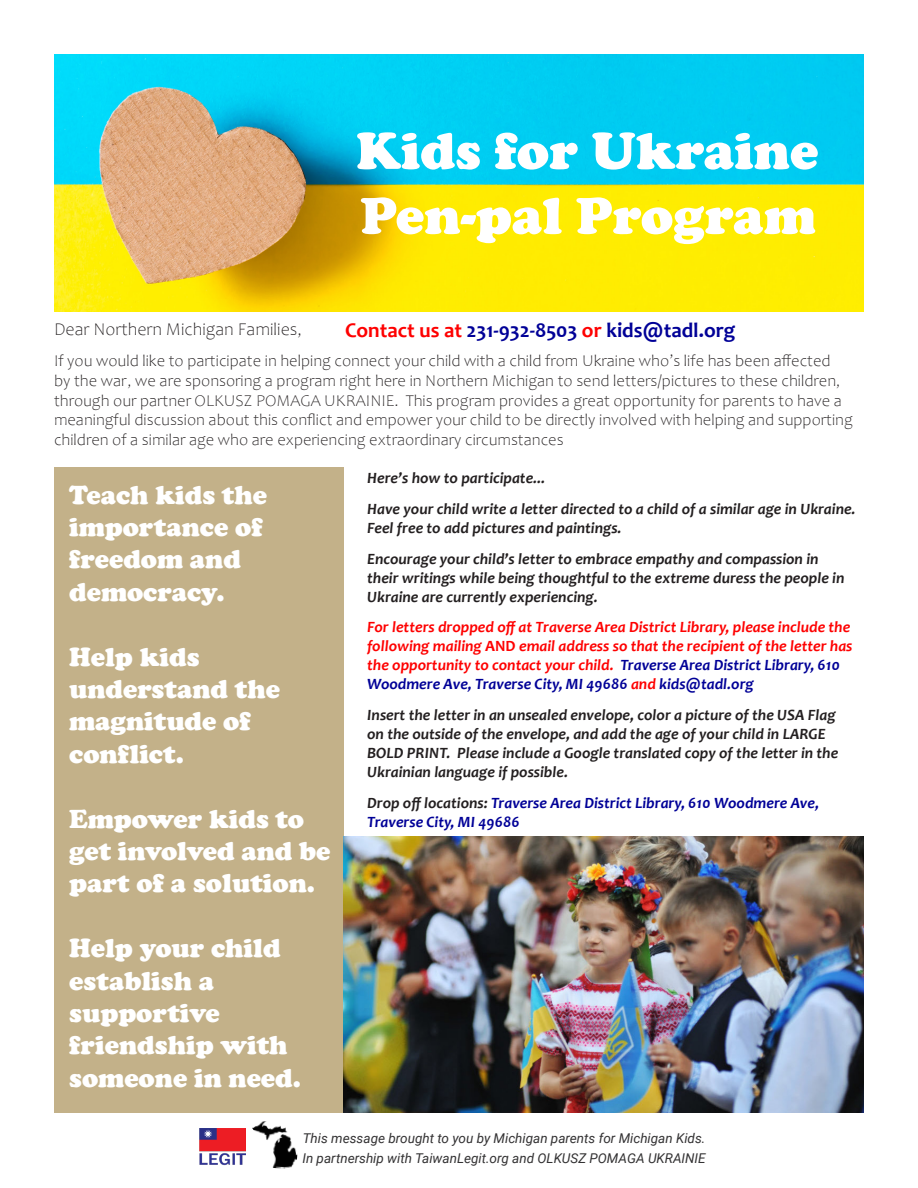
<style>
.page{position:relative;width:918px;height:1188px;background:#fff}
.page>*{position:absolute;margin:0;border:0;box-sizing:border-box;transform-origin:0 0}
.t1{font:900 54px "Cooper";color:#fff}
.t2{font:900 27px/32.4px "Cooper";color:#fff}
.t3{font:700 21px "Candara";color:#000097}
.t4{font:300 18px "Candara";color:#231f20}
.t5{font:300 16.5px/19.8px "Candara";color:#231f20}
.t6{font:italic 700 15.75px/18.9px "Candara";color:#231f20}
.t7{font:italic 700 15.75px/18.9px "Candara";color:#fe0000}
.t8{font:italic 700 15.75px "Candara";color:#000097}
.t9{font:italic 13.5px "Roboto";color:#333233}
.s1{color:#fe0000}
.s2{font-style:normal}
.s3{color:#000097}
.s4{color:#231f20}
</style>
<div class="page">
<div style="left:54px;top:467px;width:289px;height:646px;background:#c3b189"></div>
<img style="left:54px;top:54px;width:810px;height:257px">
<img style="left:343px;top:837px;width:521px;height:276px">
<img style="left:252px;top:1121px;width:46px;height:48px">
<img style="left:199px;top:1128px;width:46px;height:38px">
<p class="t1" style="left:356px;top:119px;width:464px">Kids for Ukraine</p>
<p class="t1" style="left:360px;top:184px;width:457px">Pen-pal Program</p>
<p class="t3" style="left:345px;top:317px;width:392px"><span class="s1">Contact us at</span> 231-932-8503 <span class="s1">or</span> kids@tadl.org</p>
<p class="t4" style="left:54px;top:320px;width:250px">Dear Northern Michigan Families,</p>
<p class="t5" style="left:54px;top:351px;width:800px">If you would like to participate in helping connect your child with a child from Ukraine who’s life has been affected<br>by the war, we are sponsoring a program right here in Northern Michigan to send letters/pictures to these children, through our partner OLKUSZ POMAGA UKRAINIE. This program provides a great opportunity for parents to have a meaningful discussion about this conflict and empower your child to be directly involved with helping and supporting children of a similar age who are experiencing extraordinary circumstances</p>
<p class="t6" style="left:367px;top:468px;width:180px">Here’s how to participate...</p>
<p class="t6" style="left:367px;top:499px;width:490px">Have your child write a letter directed to a child of a similar age in Ukraine.<br>Feel free to add pictures and paintings.</p>
<p class="t6" style="left:367px;top:549px;width:479px">Encourage your child’s letter to embrace empathy and compassion in their writings while being thoughtful to the extreme duress the people in<br>Ukraine are currently experiencing.</p>
<p class="t7" style="left:367px;top:618px;width:487px">For letters dropped off at Traverse Area District Library, please include the following mailing <span class="s2">AND</span> email address so that the recipient of the letter has the opportunity to contact your child. <span class="s3">Traverse Area District Library, 610<br>Woodmere Ave, Traverse City, MI 49686</span> and <span class="s3">kids@tadl.org</span></p>
<p class="t6" style="left:367px;top:705px;width:473px">Insert the letter in an unsealed envelope, color a picture of the USA Flag on the outside of the envelope, and add the age of your child in LARGE BOLD PRINT. Please include a Google translated copy of the letter in the Ukrainian language if possible.</p>
<p class="t8" style="left:367px;top:793px;width:453px"><span class="s4">Drop off locations:</span> Traverse Area District Library, 610 Woodmere Ave,</p>
<p class="t8" style="left:367px;top:812px;width:154px">Traverse City, MI 49686</p>
<p class="t2" style="left:69px;top:478px;width:200px">Teach kids the</p>
<p class="t2" style="left:69px;top:511px;width:195px">importance of</p>
<p class="t2" style="left:69px;top:543px;width:173px">freedom and</p>
<p class="t2" style="left:69px;top:576px;width:157px">democracy.</p>
<p class="t2" style="left:69px;top:640px;width:132px">Help kids</p>
<p class="t2" style="left:69px;top:673px;width:213px">understand the magnitude of</p>
<p class="t2" style="left:69px;top:738px;width:116px">conflict.</p>
<p class="t2" style="left:69px;top:802px;width:263px">Empower kids to get involved and be part of a solution.</p>
<p class="t2" style="left:69px;top:932px;width:213px">Help your child</p>
<p class="t2" style="left:69px;top:964px;width:147px">establish a</p>
<p class="t2" style="left:69px;top:997px;width:152px">supportive</p>
<p class="t2" style="left:69px;top:1029px;width:233px">friendship with someone in need.</p>
<p class="t9" style="left:303px;top:1129px;width:404px">This message brought to you by Michigan parents for Michigan Kids.</p>
<p class="t9" style="left:302px;top:1149px;width:405px">In partnership with TaiwanLegit.org and OLKUSZ POMAGA UKRAINIE</p>
</div>
